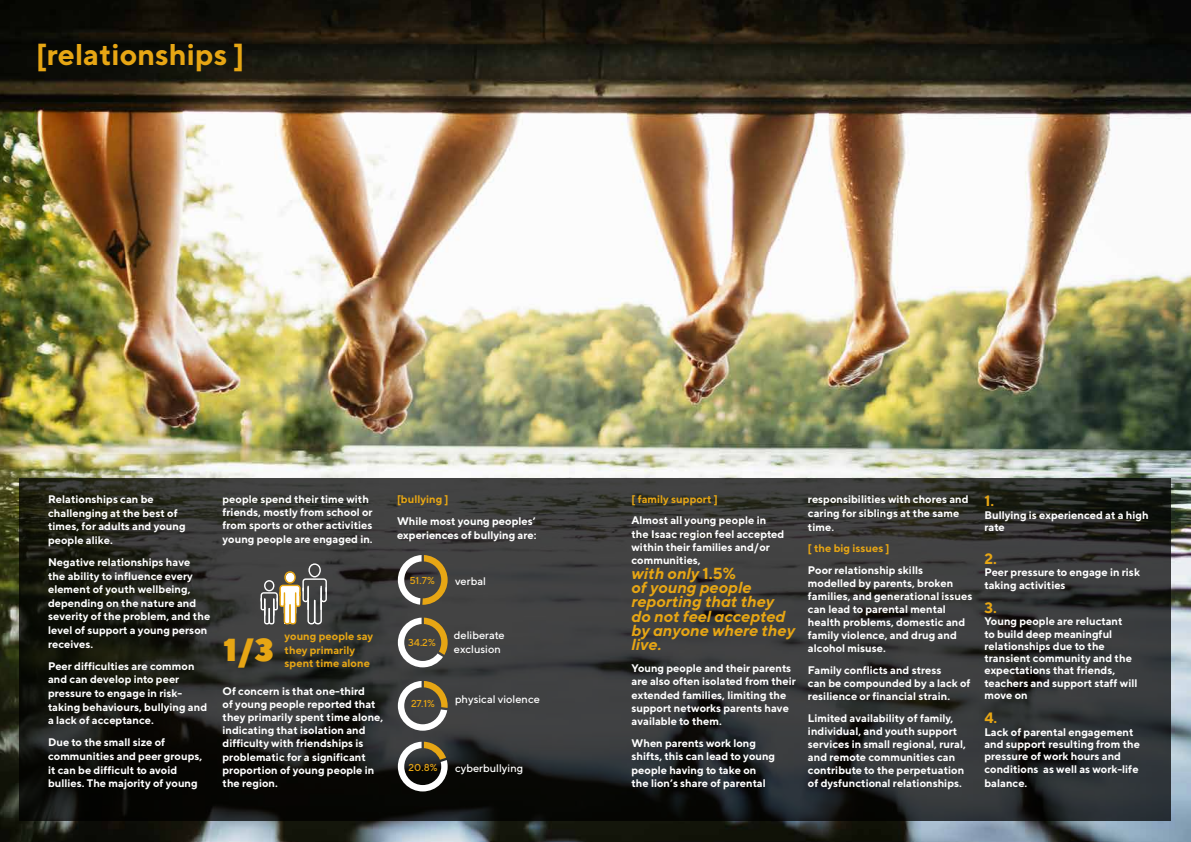
<style>
.page{position:relative;width:1191px;height:842px;background:#fff}
.page>*{position:absolute;margin:0;border:0;box-sizing:border-box;transform-origin:0 0}
.t1{font:900 31.8px "TT Norms";color:#e7a614}
.t2{font:700 30px "TT Norms";color:#e7a614}
.t3{font:italic 700 16px/14.3px "TT Norms";color:#e7a614}
.t4{font:700 15px "TT Norms";color:#e7a614}
.t5{font:700 11px/13.6px "TT Norms";color:#fff}
.t6{font:700 11px/13.2px "TT Norms";color:#e7a614}
.t7{font:500 11px/13.2px "TT Norms";color:#fff}
.t8{font:500 10.1px "TT Norms";letter-spacing:-.01em;color:#e7a614}
.s1{font-style:normal}
</style>
<div class="page">
<img style="left:0;top:0;width:1191px;height:842px">
<svg style="left:19px;top:478px;width:1151px;height:342px;background:#2d2e2d"></svg>
<svg style="left:398px;top:555px;width:49px;height:50px;background:#7c7057"></svg>
<svg style="left:398px;top:618px;width:49px;height:49px"></svg>
<svg style="left:398px;top:681px;width:49px;height:50px"></svg>
<svg style="left:398px;top:742px;width:49px;height:49px"></svg>
<svg style="left:260px;top:563px;width:67px;height:61px"></svg>
<h2 class="t2" style="left:36px;top:35px;width:210px">[relationships ]</h2>
<p class="t5" style="left:48px;top:492px;width:139px">Relationships can be challenging at the best of times, for adults and young people alike.</p>
<p class="t5" style="left:48px;top:555px;width:164px">Negative relationships have the ability to influence every element of youth wellbeing, depending on the nature and severity of the problem, and the level of support a young person receives.</p>
<p class="t5" style="left:48px;top:659px;width:161px">Peer difficulties are common and can develop into peer pressure to engage in risk&shy;taking behaviours, bullying and a lack of acceptance.</p>
<p class="t5" style="left:48px;top:735px;width:156px">Due to the small size of communities and peer groups, it can be difficult to avoid bullies. The majority of young</p>
<p class="t5" style="left:222px;top:492px;width:152px;line-height:13.2px">people spend their time with friends, mostly from school or from sports or other activities young people are engaged in.</p>
<h1 class="t1" style="left:223px;top:629px;width:52px">1/3</h1>
<p class="t6" style="left:284px;top:630px;width:90px">young people say they primarily</p>
<p class="t6" style="left:284px;top:656px;width:87px">spent time alone</p>
<p class="t5" style="left:222px;top:684px;width:162px;line-height:13.2px">Of concern is that one-third<br>of young people reported that they primarily spent time alone, indicating that isolation and difficulty with friendships is problematic for a significant proportion of young people in the region.</p>
<p class="t6" style="left:397px;top:492px;width:53px">[bullying ]</p>
<p class="t5" style="left:397px;top:514px;width:141px">While most young peoples’ experiences of bullying are:</p>
<p class="t8" style="left:409px;top:575px;width:27px">51.7%</p>
<p class="t8" style="left:408px;top:636px;width:29px">34.2%</p>
<p class="t8" style="left:411px;top:697px;width:25px">27.1%</p>
<p class="t7" style="left:455px;top:574px;width:32px">verbal</p>
<p class="t7" style="left:454px;top:629px;width:52px">deliberate exclusion</p>
<p class="t7" style="left:455px;top:693px;width:86px">physical violence</p>
<p class="t8" style="left:408px;top:761px;width:30px">20.8%</p>
<p class="t7" style="left:455px;top:761px;width:70px">cyberbullying</p>
<p class="t6" style="left:631px;top:492px;width:88px">[ family support ]</p>
<p class="t5" style="left:631px;top:514px;width:154px;line-height:13.3px">Almost all young people in the Isaac region feel accepted within their families and/or communities,</p>
<h3 class="t3" style="left:631px;top:565px;width:165px">with only <span class="s1">1.5%<br></span>of young people reporting that they do not feel accepted by anyone where they live.</h3>
<p class="t5" style="left:631px;top:661px;width:166px;line-height:13.3px">Young people and their parents are also often isolated from their extended families, limiting the support networks parents have available to them.</p>
<p class="t5" style="left:631px;top:736px;width:145px;line-height:13.3px">When parents work long shifts, this can lead to young people having to take on the lion’s share of parental</p>
<p class="t5" style="left:808px;top:491px;width:162px;line-height:14.1px">responsibilities with chores and caring for siblings at the same time.</p>
<p class="t6" style="left:808px;top:542px;width:83px">[ the big issues ]</p>
<p class="t5" style="left:808px;top:563px;width:166px;line-height:13.1px">Poor relationship skills modelled by parents, broken families, and generational issues can lead to parental mental health problems, domestic and family violence, and drug and alcohol misuse.</p>
<p class="t5" style="left:808px;top:663px;width:164px;line-height:13.1px">Family conflicts and stress<br>can be compounded by a lack of resilience or financial strain.</p>
<p class="t5" style="left:808px;top:711px;width:159px;line-height:13.1px">Limited availability of family, individual, and youth support services in small regional, rural, and remote communities can contribute to the perpetuation of dysfunctional relationships.</p>
<h3 class="t4" style="left:984px;top:492px;width:11px">1.</h3>
<p class="t5" style="left:984px;top:508px;width:166px;line-height:12.3px">Bullying is experienced at a high rate</p>
<h3 class="t4" style="left:984px;top:549px;width:14px">2.</h3>
<p class="t5" style="left:984px;top:566px;width:157px;line-height:12.3px">Peer pressure to engage in risk taking activities</p>
<h3 class="t4" style="left:984px;top:598px;width:14px">3.</h3>
<p class="t5" style="left:984px;top:615px;width:154px;line-height:12.3px">Young people are reluctant<br>to build deep meaningful relationships due to the transient community and the expectations that friends, teachers and support staff will move on</p>
<h3 class="t4" style="left:984px;top:709px;width:14px">4.</h3>
<p class="t5" style="left:984px;top:725px;width:157px;line-height:12.3px">Lack of parental engagement and support resulting from the pressure of work hours and</p>
<p class="t5" style="left:984px;top:762px;width:156px;line-height:13.3px">conditions as well as work-life balance.</p>
</div>
